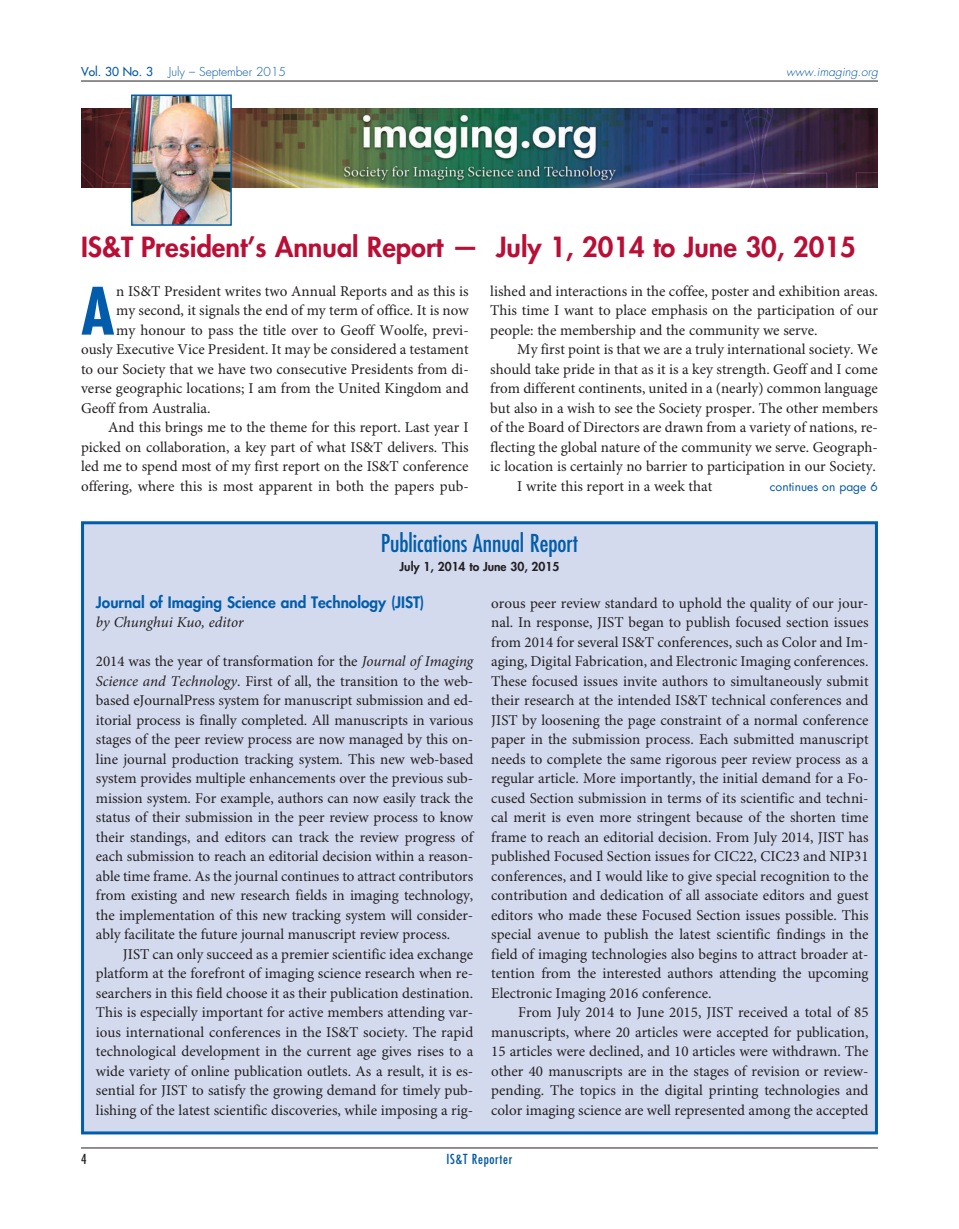
<style>
.page{position:relative;width:959px;height:1229px;background:#fff}
.page>*{position:absolute;margin:0;border:0;box-sizing:border-box;transform-origin:0 0}
.t1{font:700 condensed 63.45px "Futura Std";color:#015dab}
.t2{font:800 27px "Futura Std";color:#b90f36}
.t3{font:condensed 24px "Futura Std";color:#015dab}
.t4{font:800 15.3px "Futura Std";color:#015dab}
.t5{font:15px/19.5px "Minion Pro";color:#231f20;text-align:justify}
.t6{font:italic 15px "Minion Pro";color:#231f20}
.t7{font:condensed 13.5px "Futura Std";letter-spacing:.05em;color:#0157a8}
.t8{font:condensed 13.5px "Futura Std";color:#231f20}
.t9{font:800 12px "Futura Std";color:#231f20}
.t10{font:300 12px "Futura Std";color:#0157a8}
.t11{font:12px "Futura Std";color:#0157a8}
.t12{font:italic 300 12px "Futura Std";color:#0157a8}
.t13{font:500 12px "Futura Std";color:#0157a8}
.s1{font-style:italic}
</style>
<div class="page">
<hr style="left:81px;top:1147px;width:797px;height:1px;background:#231f20">
<hr style="left:81px;top:81px;width:797px;height:1px;background:#231f20">
<img style="left:81px;top:108px;width:797px;height:80px">
<img style="left:134px;top:97px;width:95px;height:126px">
<div style="left:131px;top:94px;width:101px;height:132px;border:2px solid #015dab"></div>
<div style="left:84px;top:524px;width:790px;height:607px;background:#d3daee"></div>
<div style="left:81px;top:521px;width:797px;height:613px;border:3px solid #015dab"></div>
<p class="t13" style="left:81px;top:66px;width:73px">Vol. 30 No. 3</p>
<p class="t10" style="left:169px;top:66px;width:119px">July – September 2015</p>
<p class="t12" style="left:786px;top:67px;width:93px">www.imaging.org</p>
<h2 class="t2" style="left:81px;top:234px;width:776px">IS&amp;T President’s Annual Report — July 1, 2014 to June 30, 2015</h2>
<h1 class="t1" style="left:81px;top:283px;width:35px">A</h1>
<p class="t5" style="left:116px;top:282px;width:354px">n IS&amp;T President writes two Annual Reports and as this is</p>
<p class="t5" style="left:116px;top:302px;width:354px">my second, it signals the end of my term of office. It is now</p>
<p class="t5" style="left:116px;top:321px;width:354px">my honour to pass the title over to Geoff Woolfe, previ-</p>
<p class="t5" style="left:81px;top:341px;width:389px">ously Executive Vice President. It may be considered a testament</p>
<p class="t5" style="left:81px;top:360px;width:389px">to our Society that we have two consecutive Presidents from di-</p>
<p class="t5" style="left:81px;top:380px;width:389px">verse geographic locations; I am from the United Kingdom and</p>
<p class="t5" style="left:81px;top:399px;width:131px">Geoff from Australia.</p>
<p class="t5" style="left:108px;top:419px;width:362px">And this brings me to the theme for this report. Last year I</p>
<p class="t5" style="left:81px;top:438px;width:389px">picked on collaboration, a key part of what IS&amp;T delivers. This</p>
<p class="t5" style="left:81px;top:458px;width:389px">led me to spend most of my first report on the IS&amp;T conference</p>
<p class="t5" style="left:81px;top:477px;width:389px">offering, where this is most apparent in both the papers pub-</p>
<p class="t5" style="left:490px;top:282px;width:389px">lished and interactions in the coffee, poster and exhibition areas.<br>This time I want to place emphasis on the participation of our people: the membership and the community we serve.</p>
<p class="t5" style="left:517px;top:341px;width:362px">My first point is that we are a truly international society. We</p>
<p class="t5" style="left:490px;top:360px;width:389px">should take pride in that as it is a key strength. Geoff and I come</p>
<p class="t5" style="left:490px;top:380px;width:389px">from different continents, united in a (nearly) common language</p>
<p class="t5" style="left:490px;top:399px;width:389px">but also in a wish to see the Society prosper. The other members</p>
<p class="t5" style="left:490px;top:419px;width:389px">of the Board of Directors are drawn from a variety of nations, re-</p>
<p class="t5" style="left:490px;top:438px;width:389px">flecting the global nature of the community we serve. Geograph-</p>
<p class="t5" style="left:490px;top:458px;width:387px">ic location is certainly no barrier to participation in our Society.</p>
<p class="t5" style="left:517px;top:477px;width:196px">I write this report in a week that</p>
<p class="t11" style="left:769px;top:481px;width:110px">continues on page 6</p>
<h3 class="t3" style="left:381px;top:532px;width:199px">Publications Annual Report</h3>
<p class="t9" style="left:399px;top:561px;width:161px">July 1, 2014 to June 30, 2015</p>
<p class="t4" style="left:96px;top:595px;width:330px">Journal of Imaging Science and Technology (JIST)</p>
<p class="t6" style="left:96px;top:616px;width:149px">by Chunghui Kuo, editor</p>
<p class="t5" style="left:96px;top:653px;width:379px">2014 was the year of transformation for the <span class="s1">Journal of Imaging Science and Technology</span>. First of all, the transition to the web&shy;based eJournalPress system for manuscript submission and ed&shy;itorial process is finally completed. All manuscripts in various stages of the peer review process are now managed by this on&shy;line journal production tracking system. This new web-based system provides multiple enhancements over the previous sub&shy;mission system. For example, authors can now easily track the status of their submission in the peer review process to know their standings, and editors can track the review progress of each submission to reach an editorial decision within a reason&shy;able time frame. As the journal continues to attract contributors from existing and new research fields in imaging technology, the implementation of this new tracking system will consider&shy;ably facilitate the future journal manuscript review process.</p>
<p class="t5" style="left:96px;top:945px;width:379px;text-indent:27px">JIST can only succeed as a premier scientific idea exchange platform at the forefront of imaging science research when re&shy;searchers in this field choose it as their publication destination.<br>This is especially important for active members attending var&shy;ious international conferences in the IS&amp;T society. The rapid technological development in the current age gives rises to a wide variety of online publication outlets. As a result, it is es&shy;sential for JIST to satisfy the growing demand for timely pub&shy;lishing of the latest scientific discoveries, while imposing a rig-</p>
<p class="t5" style="left:491px;top:594px;width:379px">orous peer review standard to uphold the quality of our jour&shy;nal. In response, JIST began to publish focused section issues from 2014 for several IS&amp;T conferences, such as Color and Im&shy;aging, Digital Fabrication, and Electronic Imaging conferences.<br>These focused issues invite authors to simultaneously submit their research at the intended IS&amp;T technical conferences and JIST by loosening the page constraint of a normal conference paper in the submission process. Each submitted manuscript needs to complete the same rigorous peer review process as a regular article. More importantly, the initial demand for a Fo&shy;cused Section submission in terms of its scientific and techni&shy;cal merit is even more stringent because of the shorten time frame to reach an editorial decision. From July 2014, JIST has published Focused Section issues for CIC22, CIC23 and NIP31 conferences, and I would like to give special recognition to the contribution and dedication of all associate editors and guest editors who made these Focused Section issues possible. This special avenue to publish the latest scientific findings in the field of imaging technologies also begins to attract broader at&shy;tention from the interested authors attending the upcoming Electronic Imaging 2016 conference.</p>
<p class="t5" style="left:491px;top:1004px;width:379px;text-indent:27px">From July 2014 to June 2015, JIST received a total of 85 manuscripts, where 20 articles were accepted for publication, 15 articles were declined, and 10 articles were withdrawn. The other 40 manuscripts are in the stages of revision or review&shy;pending. The topics in the digital printing technologies and color imaging science are well represented among the accepted</p>
<p class="t8" style="left:81px;top:1152px;width:7px">4</p>
<p class="t7" style="left:446px;top:1152px;width:67px">IS&amp;T Reporter</p>
</div>
